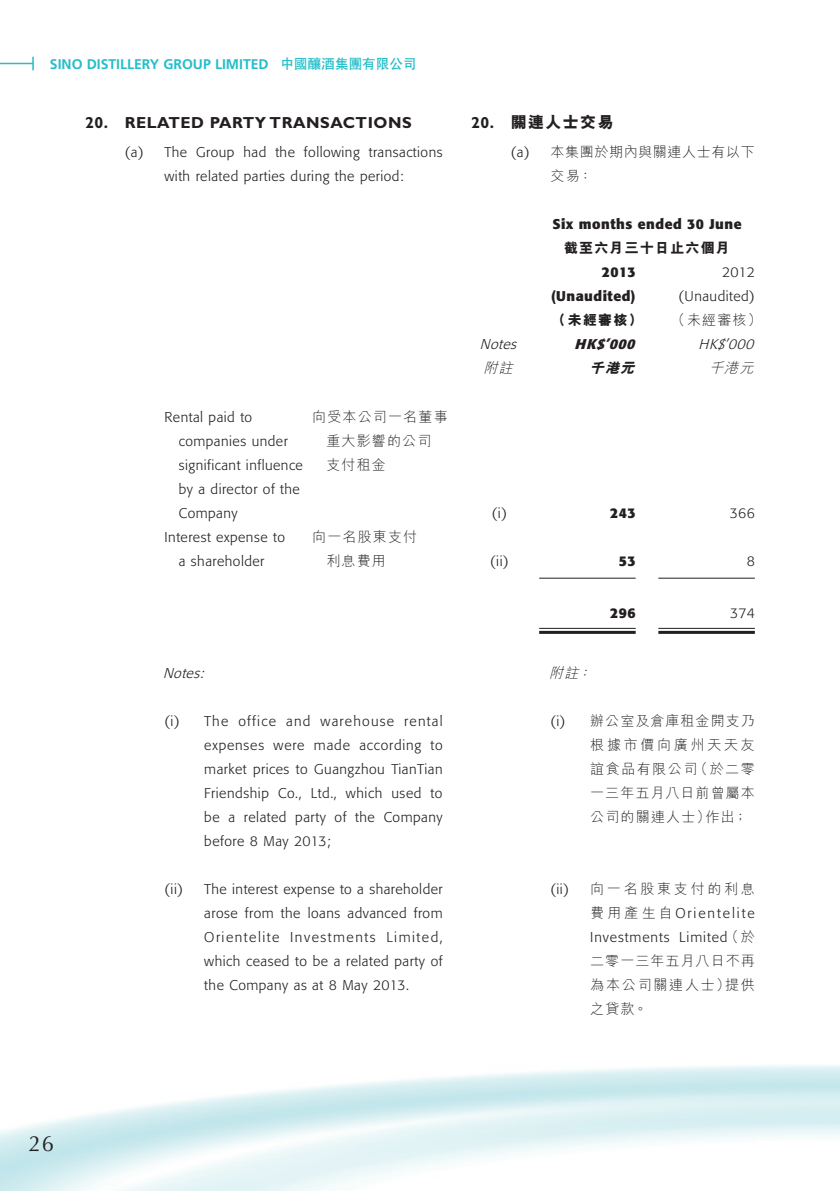
<style>
.page{position:relative;width:840px;height:1191px;background:#fff}
.page>*{position:absolute;margin:0;border:0;box-sizing:border-box;transform-origin:0 0}
.t1{font:22px "Optima LT Std";color:#231f20}
.Notes_HD1{font:700 16px "Gill Sans Std";letter-spacing:.035em;color:#231f20}
.C_Notes_HD1{font:800 16px "M Hei HK";letter-spacing:.085em;color:#231f20}
.Notes{font:300 14px/24px "Formata";letter-spacing:.035em;color:#231f20;text-align:center}
.C_Notes{font:300 14px/24px "M Hei HK";letter-spacing:.085em;color:#231f20;text-align:justify}
.Notes-2{font:700 14px "Formata";letter-spacing:.035em;color:#231f20}
.Notes-3{font:300 14px/24px "M Hei HK";letter-spacing:.085em;color:#231f20}
.t2{font:700 14px "Frutiger LT Std";color:#23bec9}
.C_Notes-2{font:300 14px/24px "M Hei HK";letter-spacing:.045em;color:#231f20}
.Notes-4{font:italic 300 14px "Formata";color:#231f20}
.Notes-5{font:800 14px "M Hei HK";letter-spacing:.085em;color:#231f20}
.Notes-6{font:italic 700 14px "Formata";color:#231f20}
.Notes-7{font:italic 300 14px "M Hei HK";color:#231f20}
.C_Notes-3{font:italic 300 14px "M Hei HK";color:#231f20}
.Notes-8{font:italic 800 14px "M Hei HK";color:#231f20}
.s1{font-family:"C Hei 2 HK"}
.s2{font-family:"Gill Sans Std";font-weight:700}
.s3{font-family:"Formata"}
</style>
<div class="page">
<hr style="left:0;top:63px;width:33px;height:1px;background:#23bec9">
<svg style="left:32px;top:57px;width:2px;height:13px"></svg>
<hr style="left:539px;top:577px;width:96px;height:1px;background:#231f20">
<hr style="left:658px;top:577px;width:96px;height:1px;background:#231f20">
<hr style="left:539px;top:628px;width:96px;height:1px;background:#231f20">
<hr style="left:539px;top:631px;width:96px;height:3px;background:#231f20">
<hr style="left:658px;top:628px;width:96px;height:1px;background:#231f20">
<hr style="left:658px;top:631px;width:96px;height:3px;background:#231f20">
<p class="t2" style="left:50px;top:55px;width:368px">SINO DISTILLERY GROUP LIMITED <span class="s1">中國釀酒集團有限公司</span></p>
<p class="Notes_HD1" style="left:85px;top:113px;width:328px">20. RELATED PARTY TRANSACTIONS</p>
<p class="Notes" style="left:125px;top:141px;width:319px">(a) The Group had the following transactions with related parties during the period:</p>
<p class="Notes" style="left:179px;top:405px;width:125px;text-align:left;text-indent:-14px">Rental paid to companies under significant influence by a director of the<br>Company</p>
<p class="Notes-3" style="left:326px;top:404px;width:123px;text-indent:-14px">向受本公司一名董事重大影響的公司支付租金</p>
<p class="Notes" style="left:164px;top:525px;width:122px">Interest expense to a shareholder</p>
<p class="Notes-3" style="left:326px;top:524px;width:92px;text-indent:-14px">向一名股東支付利息費用</p>
<p class="Notes-4" style="left:163px;top:665px;width:46px">Notes:</p>
<p class="Notes" style="left:204px;top:709px;width:240px;text-align:justify;text-indent:-40px">(i) The office and warehouse rental expenses were made according to market prices to Guangzhou TianTian Friendship Co., Ltd., which used to be a related party of the Company before 8 May 2013;</p>
<p class="Notes" style="left:204px;top:877px;width:240px;text-align:justify;text-indent:-40px">(ii) The interest expense to a shareholder arose from the loans advanced from Orientelite Investments Limited, which ceased to be a related party of the Company as at 8 May 2013.</p>
<p class="C_Notes_HD1" style="left:471px;top:114px;width:144px"><span class="s2">20.</span> 關連人士交易</p>
<p class="C_Notes-2" style="left:550px;top:140px;width:205px;text-indent:-40px"><span class="s3">(a)</span> 本集團於期內與關連人士有以下交易：</p>
<p class="Notes-2" style="left:552px;top:216px;width:191px">Six months ended 30 June</p>
<p class="Notes-5" style="left:563px;top:241px;width:167px">截至六月三十日止六個月</p>
<p class="Notes-2" style="left:601px;top:264px;width:35px">2013</p>
<p class="Notes" style="left:721px;top:261px;width:34px">2012</p>
<p class="Notes-2" style="left:551px;top:288px;width:86px">(Unaudited)</p>
<p class="Notes" style="left:678px;top:285px;width:78px">(Unaudited)</p>
<p class="Notes-5" style="left:551px;top:313px;width:92px">（未經審核）</p>
<p class="Notes-3" style="left:670px;top:308px;width:92px">（未經審核）</p>
<p class="Notes-4" style="left:479px;top:336px;width:42px">Notes</p>
<p class="Notes-6" style="left:574px;top:336px;width:66px">HK$’000</p>
<p class="Notes-4" style="left:698px;top:336px;width:61px">HK$’000</p>
<p class="Notes-7" style="left:483px;top:361px;width:34px">附註</p>
<p class="Notes-8" style="left:589px;top:361px;width:49px">千港元</p>
<p class="Notes-7" style="left:708px;top:361px;width:50px">千港元</p>
<p class="Notes" style="left:491px;top:501px;width:16px">(i)</p>
<p class="Notes-2" style="left:610px;top:504px;width:27px">243</p>
<p class="Notes" style="left:729px;top:501px;width:27px">366</p>
<p class="Notes" style="left:490px;top:549px;width:20px">(ii)</p>
<p class="Notes-2" style="left:618px;top:552px;width:18px">53</p>
<p class="Notes" style="left:746px;top:549px;width:10px">8</p>
<p class="Notes-2" style="left:610px;top:604px;width:27px">296</p>
<p class="Notes" style="left:729px;top:601px;width:26px">374</p>
<p class="C_Notes-3" style="left:548px;top:666px;width:47px">附註：</p>
<p class="C_Notes" style="left:590px;top:709px;width:166px;text-indent:-40px"><span class="s3">(i)</span> 辦公室及倉庫租金開支乃根據市價向廣州天天友誼食品有限公司（於二零一三年五月八日前曾屬本公司的關連人士）作出；</p>
<p class="C_Notes" style="left:590px;top:877px;width:166px;text-indent:-40px"><span class="s3">(ii)</span> 向一名股東支付的利息費用產生自<span class="s3">Orientelite Investments Limited</span>（於二零一三年五月八日不再為本公司關連人士）提供之貸款。</p>
<h1 class="t1" style="left:29px;top:1131px;width:27px">26</h1>
</div>
